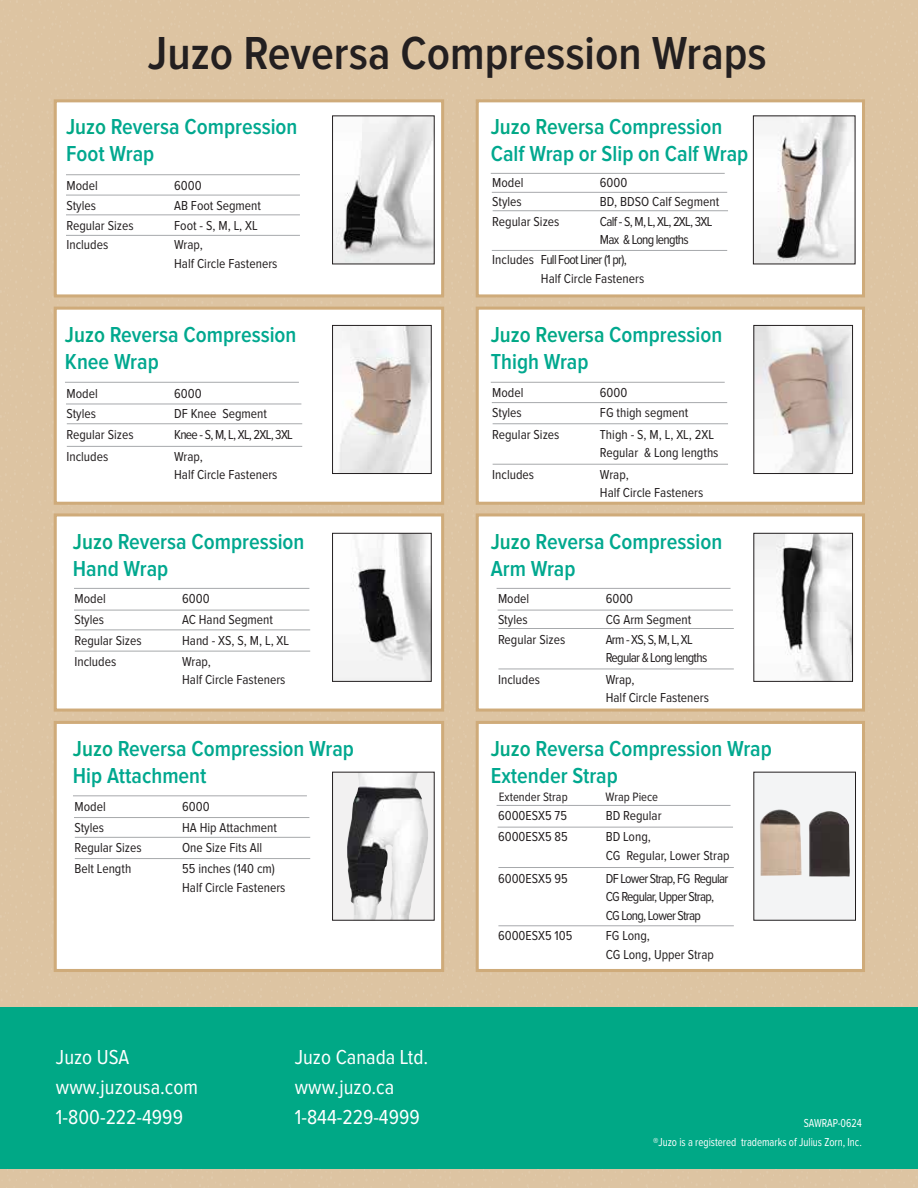
<style>
.page{position:relative;width:918px;height:1188px;background:#ddc4a2}
.page>*{position:absolute;margin:0;border:0;box-sizing:border-box;transform-origin:0 0}
.t1{font:600 48px "Proxima Nova Cond";color:#231f20}
.t2{font:600 22.5px/27px "Proxima Nova Cond";color:#00a88f}
.t3{font:21px/30px "Proxima Nova Cond";color:#fff}
.t4{font:13.5px/18.5px "Proxima Nova Cond";color:#231f20}
.t5{font:13.5px/18.5px "Proxima Nova Cond";letter-spacing:-.05em;color:#231f20}
.t6{font:12.6px "Proxima Nova Cond";color:#231f20}
.t7{font:12px/18.8px "Proxima Nova Cond";color:#fff;text-align:right;scale:.9 1}
.s1{color:#00a886}
</style>
<div class="page">
<div style="left:54px;top:99px;width:390px;height:198px;background:#fff;border:3px solid #cfab7a"></div>
<div style="left:476px;top:99px;width:389px;height:198px;background:#fff;border:3px solid #cfab7a"></div>
<div style="left:54px;top:307px;width:390px;height:198px;background:#fff;border:3px solid #cfab7a"></div>
<div style="left:476px;top:307px;width:389px;height:198px;background:#fff;border:3px solid #cfab7a"></div>
<div style="left:54px;top:513px;width:390px;height:199px;background:#fff;border:3px solid #cfab7a"></div>
<div style="left:476px;top:513px;width:389px;height:199px;background:#fff;border:3px solid #cfab7a"></div>
<div style="left:54px;top:721px;width:390px;height:251px;background:#fff;border:3px solid #cfab7a"></div>
<div style="left:476px;top:721px;width:389px;height:251px;background:#fff;border:3px solid #cfab7a"></div>
<hr style="left:66px;top:174px;width:234px;height:1px;background:#a7a9ac">
<hr style="left:66px;top:215px;width:234px;height:1px;background:#a7a9ac">
<hr style="left:66px;top:195px;width:234px;height:1px;background:#a7a9ac">
<hr style="left:66px;top:235px;width:234px;height:1px;background:#a7a9ac">
<hr style="left:491px;top:173px;width:234px;height:1px;background:#a7a9ac">
<hr style="left:493px;top:210px;width:235px;height:1px;background:#a7a9ac">
<hr style="left:492px;top:192px;width:235px;height:1px;background:#a7a9ac">
<hr style="left:492px;top:250px;width:235px;height:1px;background:#a7a9ac">
<hr style="left:65px;top:382px;width:234px;height:1px;background:#a7a9ac">
<hr style="left:67px;top:446px;width:235px;height:1px;background:#a7a9ac">
<hr style="left:67px;top:423px;width:235px;height:1px;background:#a7a9ac">
<hr style="left:66px;top:404px;width:235px;height:1px;background:#a7a9ac">
<hr style="left:491px;top:382px;width:234px;height:1px;background:#a7a9ac">
<hr style="left:493px;top:464px;width:235px;height:1px;background:#a7a9ac">
<hr style="left:493px;top:423px;width:235px;height:1px;background:#a7a9ac">
<hr style="left:492px;top:402px;width:235px;height:1px;background:#a7a9ac">
<hr style="left:74px;top:588px;width:235px;height:1px;background:#a7a9ac">
<hr style="left:75px;top:651px;width:235px;height:1px;background:#a7a9ac">
<hr style="left:75px;top:630px;width:235px;height:1px;background:#a7a9ac">
<hr style="left:74px;top:610px;width:235px;height:1px;background:#a7a9ac">
<hr style="left:497px;top:588px;width:234px;height:1px;background:#a7a9ac">
<hr style="left:498px;top:669px;width:236px;height:1px;background:#a7a9ac">
<hr style="left:498px;top:628px;width:236px;height:1px;background:#a7a9ac">
<hr style="left:498px;top:610px;width:235px;height:1px;background:#a7a9ac">
<div style="left:0;top:1007px;width:918px;height:162px;background:#00a886"></div>
<hr style="left:73px;top:795px;width:234px;height:1px;background:#a7a9ac">
<hr style="left:75px;top:858px;width:235px;height:1px;background:#a7a9ac">
<hr style="left:75px;top:837px;width:235px;height:1px;background:#a7a9ac">
<hr style="left:74px;top:817px;width:235px;height:1px;background:#a7a9ac">
<hr style="left:497px;top:805px;width:234px;height:1px;background:#a7a9ac">
<hr style="left:498px;top:925px;width:236px;height:1px;background:#a7a9ac">
<hr style="left:498px;top:867px;width:236px;height:1px;background:#a7a9ac">
<hr style="left:498px;top:827px;width:235px;height:1px;background:#a7a9ac">
<div style="left:332px;top:772px;width:102px;height:148px;background:#f2f1f1"></div>
<img style="left:347px;top:774px;width:81px;height:144px">
<div style="left:332px;top:772px;width:102px;height:148px;border:1px solid #231f20"></div>
<div style="left:754px;top:772px;width:102px;height:149px;background:#f3f4f5"></div>
<img style="left:760px;top:809px;width:90px;height:68px">
<div style="left:754px;top:772px;width:102px;height:148px;border:1px solid #231f20"></div>
<img style="left:334px;top:118px;width:98px;height:144px">
<div style="left:332px;top:116px;width:102px;height:148px;border:1px solid #231f20"></div>
<img style="left:756px;top:327px;width:95px;height:145px">
<div style="left:754px;top:325px;width:99px;height:149px;border:1px solid #231f20"></div>
<img style="left:338px;top:327px;width:91px;height:145px">
<div style="left:332px;top:325px;width:99px;height:149px;border:1px solid #231f20"></div>
<img style="left:334px;top:535px;width:95px;height:145px">
<div style="left:332px;top:533px;width:99px;height:149px;border:1px solid #231f20"></div>
<img style="left:756px;top:535px;width:95px;height:145px">
<div style="left:754px;top:533px;width:99px;height:149px;border:1px solid #231f20"></div>
<img style="left:755px;top:118px;width:98px;height:144px">
<div style="left:753px;top:116px;width:102px;height:148px;border:1px solid #231f20"></div>
<h1 class="t1" style="left:148px;top:26px;width:620px">Juzo Reversa Compression Wraps</h1>
<h2 class="t2" style="left:66px;top:114px;width:233px"><span class="s1">Juzo</span> Reversa Compression<br>Foot Wrap</h2>
<p class="t4" style="left:66px;top:176px;width:33px">Model</p>
<p class="t4" style="left:174px;top:176px;width:29px">6000</p>
<p class="t4" style="left:66px;top:197px;width:31px">Styles</p>
<p class="t4" style="left:174px;top:197px;width:88px">AB Foot Segment</p>
<p class="t4" style="left:66px;top:217px;width:69px">Regular Sizes</p>
<p class="t4" style="left:174px;top:217px;width:85px">Foot - S, M, L, XL</p>
<p class="t4" style="left:66px;top:236px;width:43px">Includes</p>
<p class="t4" style="left:174px;top:236px;width:105px">Wrap,<br>Half Circle Fasteners</p>
<h2 class="t2" style="left:65px;top:322px;width:233px"><span class="s1">Juzo</span> Reversa Compression<br>Knee Wrap</h2>
<p class="t4" style="left:66px;top:385px;width:33px">Model</p>
<p class="t4" style="left:174px;top:385px;width:29px">6000</p>
<p class="t4" style="left:66px;top:405px;width:31px">Styles</p>
<p class="t4" style="left:174px;top:405px;width:94px">DF Knee Segment</p>
<p class="t4" style="left:66px;top:425px;width:69px">Regular Sizes</p>
<p class="t5" style="left:174px;top:425px;width:120px">Knee - S, M, L, XL, 2XL, 3XL</p>
<p class="t4" style="left:66px;top:448px;width:43px">Includes</p>
<p class="t4" style="left:174px;top:448px;width:105px">Wrap,<br>Half Circle Fasteners</p>
<h2 class="t2" style="left:73px;top:529px;width:233px"><span class="s1">Juzo</span> Reversa Compression<br>Hand Wrap</h2>
<p class="t4" style="left:74px;top:590px;width:33px">Model</p>
<p class="t4" style="left:182px;top:590px;width:29px">6000</p>
<p class="t4" style="left:74px;top:611px;width:31px">Styles</p>
<p class="t4" style="left:182px;top:611px;width:93px">AC Hand Segment</p>
<p class="t4" style="left:74px;top:632px;width:69px">Regular Sizes</p>
<p class="t4" style="left:182px;top:632px;width:109px">Hand - XS, S, M, L, XL</p>
<p class="t4" style="left:74px;top:652px;width:43px">Includes</p>
<p class="t4" style="left:182px;top:652px;width:105px">Wrap,<br>Half Circle Fasteners</p>
<h2 class="t2" style="left:73px;top:736px;width:283px"><span class="s1">Juzo</span> Reversa Compression Wrap<br>Hip Attachment</h2>
<p class="t4" style="left:74px;top:797px;width:33px">Model</p>
<p class="t4" style="left:182px;top:797px;width:29px">6000</p>
<p class="t4" style="left:74px;top:818px;width:31px">Styles</p>
<p class="t4" style="left:182px;top:818px;width:96px">HA Hip Attachment</p>
<p class="t4" style="left:74px;top:839px;width:69px">Regular Sizes</p>
<p class="t4" style="left:182px;top:839px;width:82px">One Size Fits All</p>
<p class="t4" style="left:74px;top:860px;width:58px">Belt Length</p>
<p class="t4" style="left:182px;top:860px;width:105px">55 inches (140 cm)<br>Half Circle Fasteners</p>
<h3 class="t3" style="left:56px;top:1043px;width:144px">Juzo USA www.juzousa.com<br>1-800-222-4999</h3>
<h3 class="t3" style="left:295px;top:1043px;width:135px">Juzo Canada Ltd. www.juzo.ca<br>1-844-229-4999</h3>
<h2 class="t2" style="left:491px;top:114px;width:259px"><span class="s1">Juzo Reversa</span> Compression<br>Calf Wrap or Slip on Calf Wrap</h2>
<p class="t4" style="left:492px;top:173px;width:33px">Model</p>
<p class="t4" style="left:600px;top:173px;width:29px">6000</p>
<p class="t4" style="left:492px;top:193px;width:31px">Styles</p>
<p class="t4" style="left:600px;top:193px;width:121px">BD, BDSO Calf Segment</p>
<p class="t4" style="left:492px;top:212px;width:69px">Regular Sizes</p>
<p class="t5" style="left:600px;top:212px;width:114px">Calf - S, M, L, XL, 2XL, 3XL<br>Max &amp; Long lengths</p>
<p class="t4" style="left:541px;top:251px;width:105px;text-indent:-49px">Includes Full Foot Liner (1 pr),<br>Half Circle Fasteners</p>
<h2 class="t2" style="left:491px;top:322px;width:233px"><span class="s1">Juzo Reversa</span> Compression<br>Thigh Wrap</h2>
<p class="t4" style="left:492px;top:384px;width:33px">Model</p>
<p class="t4" style="left:600px;top:384px;width:29px">6000</p>
<p class="t4" style="left:492px;top:403px;width:31px">Styles</p>
<p class="t4" style="left:600px;top:403px;width:90px">FG thigh segment</p>
<p class="t4" style="left:492px;top:425px;width:69px">Regular Sizes</p>
<p class="t4" style="left:600px;top:425px;width:120px">Thigh - S, M, L, XL, 2XL<br>Regular &amp; Long lengths</p>
<p class="t4" style="left:492px;top:465px;width:43px">Includes</p>
<p class="t4" style="left:600px;top:465px;width:105px">Wrap,<br>Half Circle Fasteners</p>
<h2 class="t2" style="left:491px;top:529px;width:233px"><span class="s1">Juzo</span> Reversa Compression<br>Arm Wrap</h2>
<p class="t4" style="left:498px;top:590px;width:33px">Model</p>
<p class="t4" style="left:606px;top:590px;width:29px">6000</p>
<p class="t4" style="left:498px;top:611px;width:31px">Styles</p>
<p class="t4" style="left:606px;top:611px;width:87px">CG Arm Segment</p>
<p class="t4" style="left:498px;top:630px;width:69px">Regular Sizes</p>
<p class="t5" style="left:606px;top:630px;width:103px">Arm - XS, S, M, L, XL<br>Regular &amp; Long lengths</p>
<p class="t4" style="left:498px;top:670px;width:43px">Includes</p>
<p class="t4" style="left:606px;top:670px;width:105px">Wrap,<br>Half Circle Fasteners</p>
<h2 class="t2" style="left:491px;top:736px;width:283px"><span class="s1">Juzo</span> Reversa Compression Wrap<br>Extender Strap</h2>
<p class="t6" style="left:499px;top:790px;width:70px">Extender Strap</p>
<p class="t6" style="left:606px;top:790px;width:54px">Wrap Piece</p>
<p class="t4" style="left:498px;top:807px;width:70px">6000ESX5 75</p>
<p class="t4" style="left:606px;top:807px;width:57px">BD Regular</p>
<p class="t4" style="left:498px;top:828px;width:71px">6000ESX5 85</p>
<p class="t4" style="left:606px;top:828px;width:125px">BD Long,<br>CG Regular, Lower Strap</p>
<p class="t4" style="left:498px;top:869px;width:71px">6000ESX5 95</p>
<p class="t5" style="left:606px;top:869px;width:124px">DF Lower Strap, FG Regular<br>CG Regular, Upper Strap,<br>CG Long, Lower Strap</p>
<p class="t4" style="left:498px;top:927px;width:76px">6000ESX5 105</p>
<p class="t4" style="left:606px;top:927px;width:110px">FG Long,<br>CG Long, Upper Strap</p>
<p class="t7" style="left:653px;top:1114px;width:233px">SAWRAP-0624<br>®Juzo is a registered trademarks of Julius Zorn, Inc.</p>
</div>
